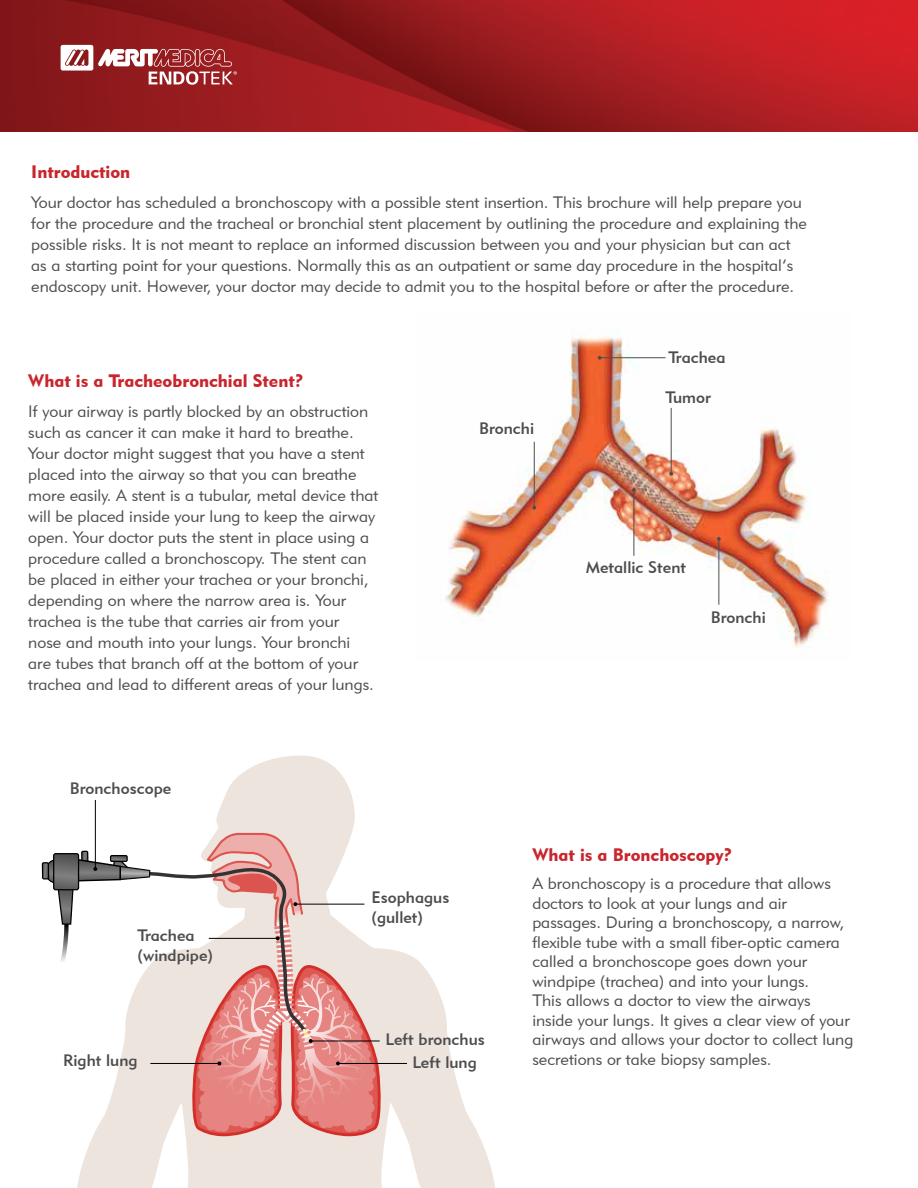
<style>
.page{position:relative;width:918px;height:1188px;background:#fff}
.page>*{position:absolute;margin:0;border:0;box-sizing:border-box;transform-origin:0 0}
.t1{font:18px "Geometric 415 BT Black A";color:#c9252c}
.t2{font:16.5px/21px "Geometric 415 BT Lite A";color:#4d4d4f}
.t3{font:16.5px/19.8px "Geometric 415 BT Medium A";color:#4d4d4f}
</style>
<div class="page">
<img style="left:445px;top:330px;width:383px;height:318px">
<hr style="left:534px;top:442px;width:1px;height:66px;background:#4d4d4f">
<svg style="left:532px;top:506px;width:4px;height:4px"></svg>
<hr style="left:633px;top:490px;width:1px;height:66px;background:#4d4d4f">
<svg style="left:632px;top:488px;width:4px;height:4px"></svg>
<hr style="left:718px;top:539px;width:1px;height:66px;background:#4d4d4f">
<svg style="left:717px;top:537px;width:4px;height:4px"></svg>
<hr style="left:671px;top:408px;width:1px;height:66px;background:#4d4d4f">
<svg style="left:669px;top:472px;width:4px;height:4px"></svg>
<hr style="left:600px;top:357px;width:66px;height:1px;background:#4d4d4f">
<svg style="left:598px;top:356px;width:4px;height:4px"></svg>
<svg style="left:41px;top:756px;width:454px;height:432px"></svg>
<hr style="left:95px;top:800px;width:1px;height:69px;background:#000">
<hr style="left:338px;top:1063px;width:69px;height:1px;background:#000">
<svg style="left:42px;top:832px;width:340px;height:306px"></svg>
<img style="left:0;top:0;width:918px;height:132px">
<svg style="left:61px;top:45px;width:176px;height:40px"></svg>
<p class="t1" style="left:31px;top:160px;width:100px">Introduction</p>
<p class="t2" style="left:31px;top:191px;width:777px">Your doctor has scheduled a bronchoscopy with a possible stent insertion. This brochure will help prepare you for the procedure and the tracheal or bronchial stent placement by outlining the procedure and explaining the possible risks. It is not meant to replace an informed discussion between you and your physician but can act as a starting point for your questions. Normally this as an outpatient or same day procedure in the hospital’s endoscopy unit. However, your doctor may decide to admit you to the hospital before or after the procedure.</p>
<p class="t1" style="left:28px;top:370px;width:277px">What is a Tracheobronchial Stent?</p>
<p class="t2" style="left:28px;top:400px;width:351px">If your airway is partly blocked by an obstruction such as cancer it can make it hard to breathe.<br>Your doctor might suggest that you have a stent placed into the airway so that you can breathe more easily. A stent is a tubular, metal device that will be placed inside your lung to keep the airway open. Your doctor puts the stent in place using a procedure called a bronchoscopy. The stent can be placed in either your trachea or your bronchi, depending on where the narrow area is. Your trachea is the tube that carries air from your<br>nose and mouth into your lungs. Your bronchi<br>are tubes that branch off at the bottom of your trachea and lead to different areas of your lungs.</p>
<p class="t3" style="left:70px;top:778px;width:103px">Bronchoscope</p>
<p class="t3" style="left:479px;top:418px;width:57px">Bronchi</p>
<p class="t3" style="left:668px;top:347px;width:59px">Trachea</p>
<p class="t3" style="left:666px;top:387px;width:47px">Tumor</p>
<p class="t3" style="left:586px;top:557px;width:102px">Metallic Stent</p>
<p class="t3" style="left:711px;top:607px;width:57px">Bronchi</p>
<p class="t3" style="left:137px;top:925px;width:77px">Trachea (windpipe)</p>
<p class="t3" style="left:372px;top:887px;width:80px">Esophagus (gullet)</p>
<p class="t3" style="left:386px;top:1029px;width:101px">Left bronchus</p>
<p class="t3" style="left:63px;top:1050px;width:76px">Right lung</p>
<p class="t3" style="left:412px;top:1052px;width:66px">Left lung</p>
<p class="t1" style="left:532px;top:844px;width:202px">What is a Bronchoscopy?</p>
<p class="t2" style="left:532px;top:874px;width:322px;line-height:19.5px">A bronchoscopy is a procedure that allows doctors to look at your lungs and air passages. During a bronchoscopy, a narrow, flexible tube with a small fiber-optic camera called a bronchoscope goes down your windpipe (trachea) and into your lungs.<br>This allows a doctor to view the airways inside your lungs. It gives a clear view of your airways and allows your doctor to collect lung secretions or take biopsy samples.</p>
</div>
